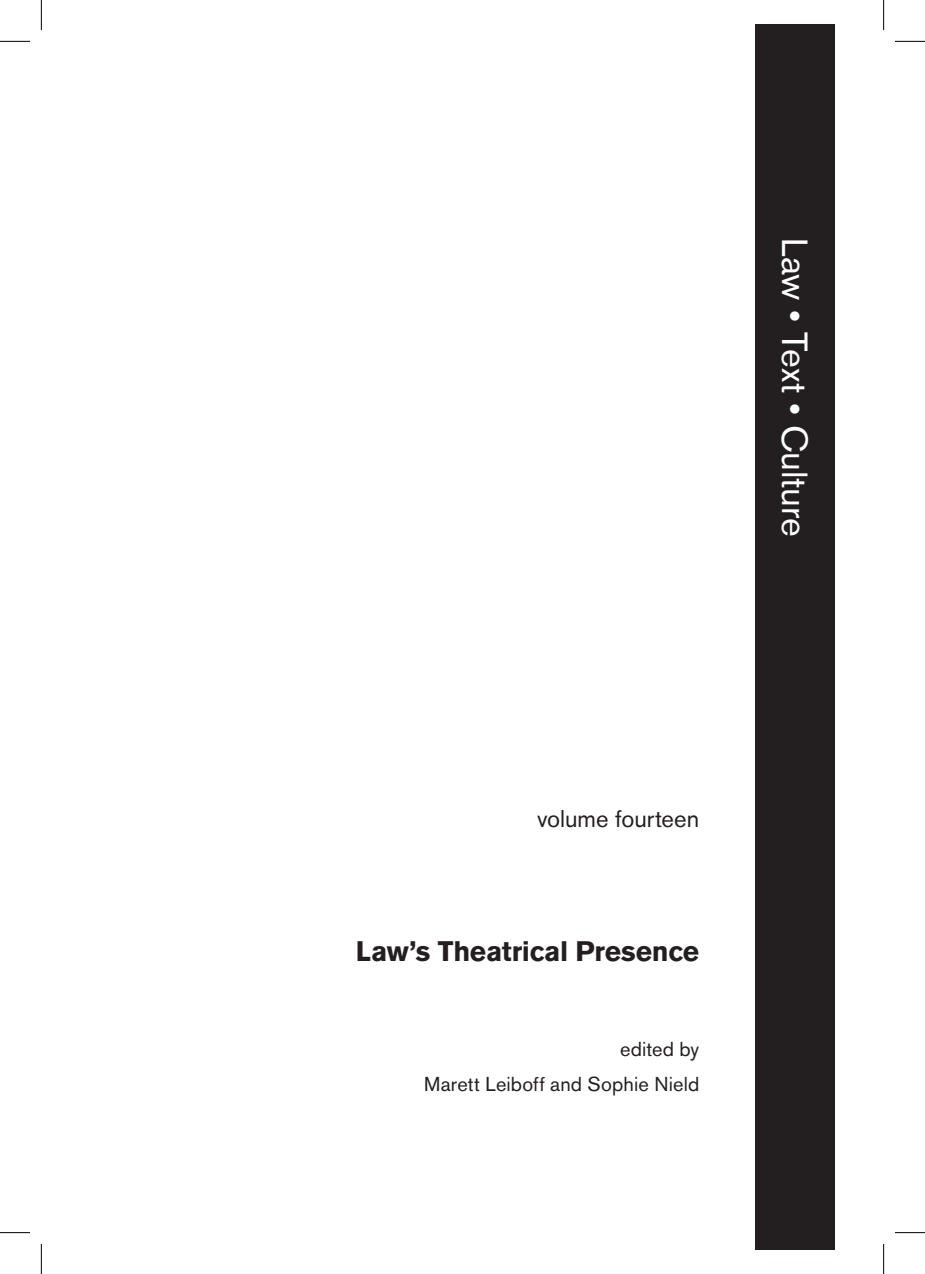
<style>
.page{position:relative;width:925px;height:1274px;background:#fff}
.page>*{position:absolute;margin:0;border:0;box-sizing:border-box;transform-origin:0 0}
.t1{font:36px "Akzidenz Grotesk BE";letter-spacing:-.005em;color:#fff}
.t2{font:700 28px "Akzidenz Grotesk BE";letter-spacing:-.01em;color:#231f20}
.t3{font:24px "Akzidenz Grotesk BE";color:#231f20}
.t4{font:20px "Akzidenz Grotesk BE";letter-spacing:.01em;color:#231f20}
</style>
<div class="page">
<div style="left:755px;top:24px;width:79px;height:1225px;background:#231f20"></div>
<hr style="left:0;top:41px;width:30px;height:1px;background:#000">
<hr style="left:895px;top:41px;width:30px;height:1px;background:#000">
<hr style="left:0;top:1232px;width:30px;height:1px;background:#000">
<hr style="left:895px;top:1232px;width:30px;height:1px;background:#000">
<hr style="left:41px;top:0;width:1px;height:30px;background:#000">
<hr style="left:41px;top:1243px;width:1px;height:30px;background:#000">
<hr style="left:883px;top:0;width:1px;height:30px;background:#000">
<hr style="left:883px;top:1243px;width:1px;height:30px;background:#000">
<p class="t1" style="left:816px;top:238px;width:300px;rotate:90deg">Law • Text • Culture</p>
<p class="t3" style="left:537px;top:804px;width:164px">volume fourteen</p>
<p class="t2" style="left:356px;top:935px;width:345px">Law’s Theatrical Presence</p>
<p class="t4" style="left:620px;top:1037px;width:81px">edited by</p>
<p class="t4" style="left:424px;top:1071px;width:277px">Marett Leiboff and Sophie Nield</p>
</div>
